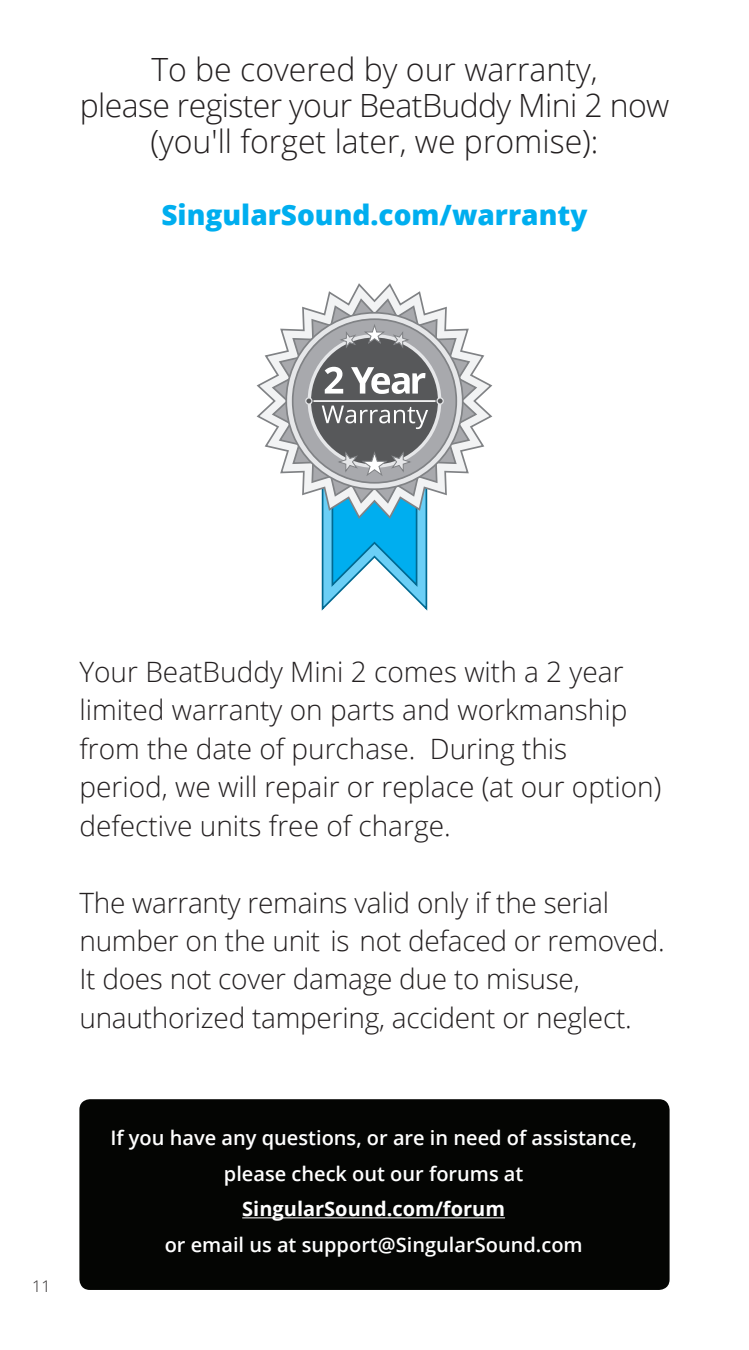
<style>
.page{position:relative;width:749px;height:1350px;background:#fff}
.page>*{position:absolute;margin:0;border:0;box-sizing:border-box;transform-origin:0 0}
.t1{font:300 32px/36px "Open Sans";color:#231f20;text-align:center}
.t2{font:300 28px/38.4px "Open Sans";color:#231f20}
.t3{font:800 28px "Open Sans";color:#00aeef}
.t4{font:600 20px/35.6px "Open Sans";color:#fff;text-align:center}
.t5{font:700 20px "Open Sans";color:#fff}
.t6{font:300 16px "Open Sans";color:#231f20}
</style>
<div class="page">
<div style="left:79px;top:1099px;width:590px;height:190px;background:#040503;border-radius:11px"></div>
<hr style="left:242px;top:1217px;width:263px;height:1px;background:#fff">
<svg style="left:256px;top:283px;width:237px;height:165px"></svg>
<svg style="left:270px;top:297px;width:208px;height:199px"></svg>
<svg style="left:286px;top:313px;width:176px;height:176px;background:#cfd0d2"></svg>
<svg style="left:292px;top:319px;width:164px;height:164px;background:#a9aaae"></svg>
<div style="left:309px;top:336px;width:130px;height:130px;background:#57585a;border-radius:50%"></div>
<svg style="left:321px;top:439px;width:107px;height:172px"></svg>
<svg style="left:338px;top:324px;width:73px;height:25px"></svg>
<hr style="left:313px;top:400px;width:122px;height:2px;background:#fff">
<svg style="left:305px;top:397px;width:7px;height:7px"></svg>
<svg style="left:436px;top:397px;width:7px;height:7px"></svg>
<svg style="left:321px;top:405px;width:107px;height:24px"></svg>
<svg style="left:324px;top:367px;width:101px;height:27px"></svg>
<p class="t1" style="left:80px;top:51px;width:591px">To be covered by our warranty,<br>please register your BeatBuddy Mini 2 now (you'll forget later, we promise):</p>
<p class="t3" style="left:161px;top:194px;width:427px">SingularSound.com/warranty</p>
<p class="t2" style="left:79px;top:652px;width:583px">Your BeatBuddy Mini 2 comes with a 2 year limited warranty on parts and workmanship from the date of purchase. During this period, we will repair or replace (at our option) defective units free of charge.</p>
<p class="t2" style="left:79px;top:882px;width:586px">The warranty remains valid only if the serial number on the unit is not defaced or removed.<br>It does not cover damage due to misuse, unauthorized tampering, accident or neglect.</p>
<p class="t6" style="left:32px;top:1275px;width:20px">11</p>
<p class="t4" style="left:110px;top:1119px;width:528px">If you have any questions, or are in need of assistance, please check out our forums at</p>
<p class="t5" style="left:242px;top:1194px;width:264px">SingularSound.com/forum</p>
<p class="t4" style="left:165px;top:1226px;width:419px">or email us at support@SingularSound.com</p>
</div>
